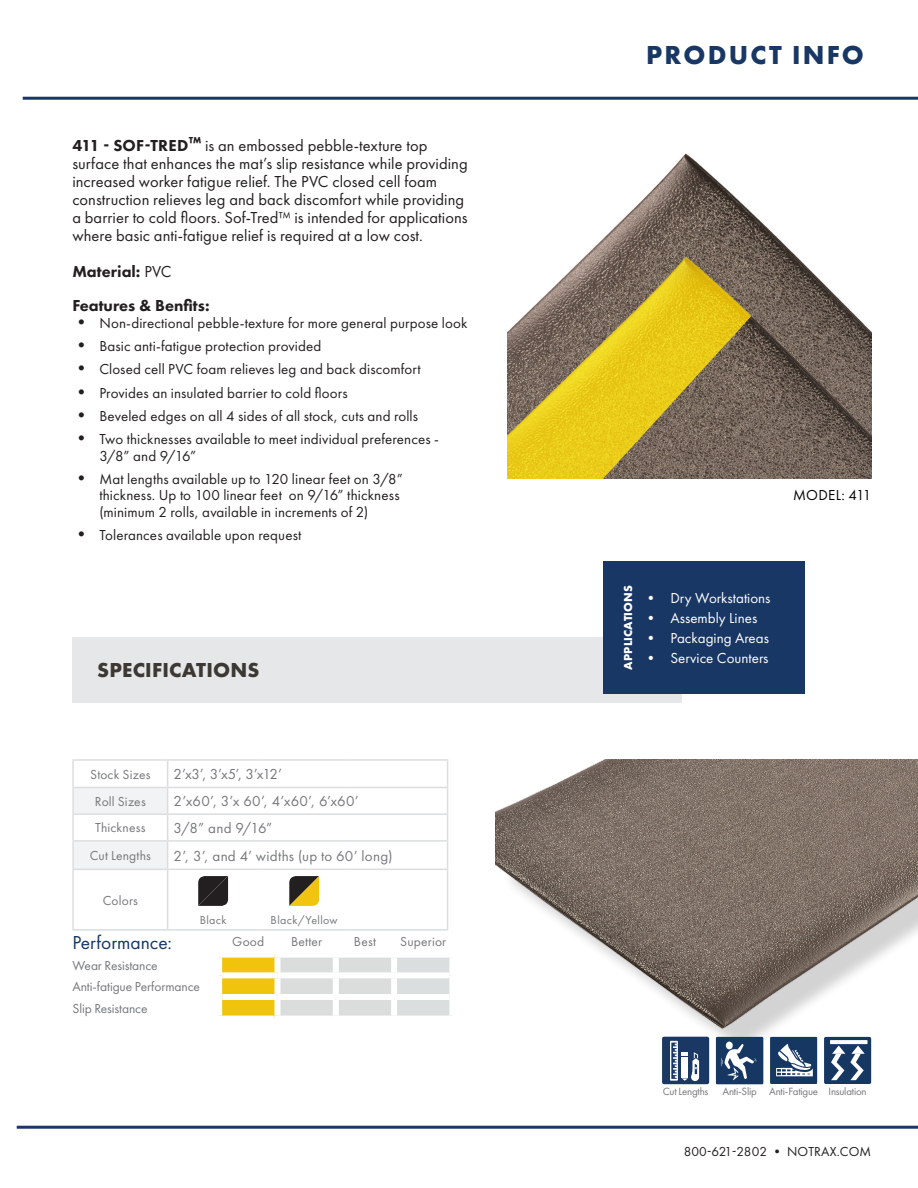
<style>
.page{position:relative;width:918px;height:1188px;background:#fff}
.page>*{position:absolute;margin:0;border:0;box-sizing:border-box;transform-origin:0 0}
.t1{font:700 27px "Futura New";letter-spacing:.08em;color:#193764}
.t2{font:700 21px "Futura New";letter-spacing:.01em;color:#3c3833}
.Paragraph_Style_2{font:19.5px "Futura New";color:#173763}
.Paragraph_Style_2-2{font:16.5px/18px "Futura New";letter-spacing:.005em;color:#231f20}
.Paragraph_Style_2-3{font:800 16.5px "Futura New";color:#231f20}
.t3{font:15px/16.5px "Futura New";letter-spacing:.01em;color:#231f20}
.t4{font:15px "Futura New";letter-spacing:.015em;color:#76787b}
.t5{font:15px "Futura New";color:#fff}
.Paragraph_Style_2-4{font:15px "Futura New";letter-spacing:.015em;color:#040503}
.Paragraph_Style_2-5{font:13.5px "Futura New";letter-spacing:.01em;color:#76787b}
.Paragraph_Style_2-6{font:13.5px "Futura New";letter-spacing:-.01em;color:#76787b}
.t6{font:13.5px "Futura New";letter-spacing:.01em;color:#231f20}
.t7{font:12px "Futura New";letter-spacing:.025em;color:#76787b}
.t8{font:700 12px "Futura New";letter-spacing:.01em;color:#fff}
.Paragraph_Style_2-7{font:10.95px "Futura New";letter-spacing:-.02em;color:#76787b}
.s1{font-weight:800}
.s2{font-weight:400}
.s3{font-size:18px}
</style>
<div class="page">
<img style="left:508px;top:153px;width:363px;height:326px">
<img style="left:495px;top:759px;width:423px;height:282px">
<div style="left:73px;top:637px;width:609px;height:65px;background:#e6e7e9"></div>
<div style="left:604px;top:561px;width:201px;height:133px;background:#193764"></div>
<hr style="left:23px;top:97px;width:895px;height:3px;background:#193764">
<hr style="left:17px;top:1126px;width:901px;height:3px;background:#193764">
<svg style="left:222px;top:958px;width:227px;height:58px;background:#e1d7a6"></svg>
<div style="left:394px;top:997px;width:58px;height:22px;background:#dbdede"></div>
<div style="left:391px;top:958px;width:6px;height:14px;background:#fff"></div>
<div style="left:391px;top:978px;width:6px;height:16px;background:#fff"></div>
<div style="left:391px;top:1000px;width:6px;height:16px;background:#fff"></div>
<div style="left:449px;top:997px;width:6px;height:19px;background:#fff"></div>
<div style="left:394px;top:1016px;width:61px;height:6px;background:#fff"></div>
<div style="left:222px;top:972px;width:55px;height:6px;background:#fff"></div>
<div style="left:336px;top:972px;width:58px;height:6px;background:#fff"></div>
<div style="left:394px;top:972px;width:55px;height:6px;background:#fff"></div>
<div style="left:222px;top:994px;width:55px;height:6px;background:#fff"></div>
<div style="left:336px;top:994px;width:58px;height:6px;background:#fff"></div>
<div style="left:394px;top:994px;width:55px;height:6px;background:#fff"></div>
<div style="left:274px;top:958px;width:6px;height:14px;background:#fff"></div>
<div style="left:274px;top:978px;width:6px;height:16px;background:#fff"></div>
<div style="left:274px;top:1000px;width:6px;height:16px;background:#fff"></div>
<div style="left:333px;top:958px;width:6px;height:14px;background:#fff"></div>
<div style="left:333px;top:978px;width:6px;height:16px;background:#fff"></div>
<div style="left:333px;top:1000px;width:6px;height:16px;background:#fff"></div>
<div style="left:277px;top:972px;width:59px;height:6px;background:#fff"></div>
<div style="left:277px;top:994px;width:59px;height:6px;background:#fff"></div>
<div style="left:73px;top:787px;width:95px;height:27px;background:#f2f3f4"></div>
<div style="left:73px;top:841px;width:95px;height:28px;background:#f2f3f4"></div>
<hr style="left:72px;top:759px;width:96px;height:2px;background:#dcdddf">
<hr style="left:72px;top:761px;width:2px;height:26px;background:#dcdddf">
<hr style="left:168px;top:759px;width:91px;height:2px;background:#dcdddf">
<hr style="left:259px;top:759px;width:91px;height:2px;background:#dcdddf">
<hr style="left:350px;top:759px;width:98px;height:2px;background:#dcdddf">
<hr style="left:72px;top:787px;width:96px;height:1px;background:#dcdddf">
<hr style="left:72px;top:788px;width:2px;height:25px;background:#dcdddf">
<hr style="left:168px;top:787px;width:91px;height:1px;background:#dcdddf">
<hr style="left:259px;top:787px;width:91px;height:1px;background:#dcdddf">
<hr style="left:350px;top:787px;width:98px;height:1px;background:#dcdddf">
<hr style="left:72px;top:813px;width:96px;height:2px;background:#dcdddf">
<hr style="left:72px;top:815px;width:2px;height:25px;background:#dcdddf">
<hr style="left:168px;top:813px;width:91px;height:2px;background:#dcdddf">
<hr style="left:259px;top:813px;width:91px;height:2px;background:#dcdddf">
<hr style="left:350px;top:813px;width:98px;height:2px;background:#dcdddf">
<hr style="left:72px;top:840px;width:96px;height:2px;background:#dcdddf">
<hr style="left:72px;top:842px;width:2px;height:27px;background:#dcdddf">
<hr style="left:168px;top:840px;width:91px;height:2px;background:#dcdddf">
<svg style="left:167px;top:761px;width:1px;height:108px"></svg>
<hr style="left:259px;top:840px;width:91px;height:2px;background:#dcdddf">
<hr style="left:350px;top:840px;width:98px;height:2px;background:#dcdddf">
<svg style="left:447px;top:761px;width:1px;height:108px"></svg>
<hr style="left:72px;top:869px;width:96px;height:1px;background:#dcdddf">
<hr style="left:72px;top:870px;width:2px;height:59px;background:#dcdddf">
<hr style="left:168px;top:869px;width:91px;height:1px;background:#dcdddf">
<hr style="left:167px;top:870px;width:1px;height:59px;background:#dcdddf">
<hr style="left:259px;top:869px;width:91px;height:1px;background:#dcdddf">
<hr style="left:350px;top:869px;width:98px;height:1px;background:#dcdddf">
<hr style="left:447px;top:870px;width:1px;height:59px;background:#dcdddf">
<hr style="left:72px;top:929px;width:96px;height:2px;background:#dcdddf">
<hr style="left:168px;top:929px;width:91px;height:2px;background:#dcdddf">
<hr style="left:259px;top:929px;width:91px;height:2px;background:#dcdddf">
<hr style="left:350px;top:929px;width:98px;height:2px;background:#dcdddf">
<svg style="left:198px;top:876px;width:30px;height:30px"></svg>
<svg style="left:289px;top:876px;width:30px;height:30px"></svg>
<div style="left:663px;top:1038px;width:45px;height:45px;background:#1a3863"></div>
<div style="left:662px;top:1037px;width:47px;height:47px;border:2px solid #1a3863"></div>
<svg style="left:670px;top:1041px;width:29px;height:40px"></svg>
<div style="left:716px;top:1037px;width:47px;height:47px;background:#173763"></div>
<svg style="left:726px;top:1041px;width:7px;height:9px"></svg>
<svg style="left:721px;top:1044px;width:35px;height:36px"></svg>
<div style="left:770px;top:1037px;width:47px;height:47px;background:#173763"></div>
<div style="left:824px;top:1037px;width:47px;height:47px;background:#173763;border-radius:2px"></div>
<svg style="left:776px;top:1044px;width:37px;height:32px"></svg>
<svg style="left:830px;top:1040px;width:38px;height:4px"></svg>
<svg style="left:831px;top:1046px;width:34px;height:34px"></svg>
<p class="Paragraph_Style_2-2" style="left:72px;top:136px;width:397px"><span class="s1">411 - SOF-TRED</span><sup>™</sup> is an embossed pebble-texture top surface that enhances the mat’s slip resistance while providing increased worker fatigue relief. The PVC closed cell foam construction relieves leg and back discomfort while providing a barrier to cold floors. Sof-Tred™ is intended for applications where basic anti-fatigue relief is required at a low cost.</p>
<p class="Paragraph_Style_2-3" style="left:72px;top:261px;width:101px">Material: <span class="s2">PVC</span></p>
<p class="Paragraph_Style_2-3" style="left:72px;top:295px;width:139px">Features &amp; Benfits:</p>
<p class="t3" style="left:72px;top:314px;width:397px"><span class="s3">•</span> Non-directional pebble-texture for more general purpose look</p>
<p class="t3" style="left:72px;top:338px;width:251px"><span class="s3">•</span> Basic anti-fatigue protection provided</p>
<p class="t3" style="left:72px;top:361px;width:350px"><span class="s3">•</span> Closed cell PVC foam relieves leg and back discomfort</p>
<p class="t3" style="left:72px;top:384px;width:277px"><span class="s3">•</span> Provides an insulated barrier to cold floors</p>
<p class="t3" style="left:72px;top:407px;width:347px"><span class="s3">•</span> Beveled edges on all 4 sides of all stock, cuts and rolls</p>
<p class="t3" style="left:99px;top:431px;width:341px;text-indent:-27px"><span class="s3">•</span> Two thicknesses available to meet individual preferences -<br>3/8” and 9/16”</p>
<p class="t3" style="left:99px;top:470px;width:305px;text-indent:-27px"><span class="s3">•</span> Mat lengths available up to 120 linear feet on 3/8” thickness. Up to 100 linear feet on 9/16” thickness (minimum 2 rolls, available in increments of 2)</p>
<p class="t3" style="left:72px;top:527px;width:230px"><span class="s3">•</span> Tolerances available upon request</p>
<p class="t2" style="left:97px;top:657px;width:164px">SPECIFICATIONS</p>
<p class="Paragraph_Style_2-5" style="left:90px;top:766px;width:62px">Stock Sizes</p>
<p class="t4" style="left:174px;top:765px;width:110px">2’x3’, 3’x5’, 3’x12’</p>
<p class="Paragraph_Style_2-5" style="left:95px;top:793px;width:52px">Roll Sizes</p>
<p class="t4" style="left:174px;top:792px;width:187px">2’x60’, 3’x 60’, 4’x60’, 6’x60’</p>
<p class="Paragraph_Style_2-5" style="left:95px;top:820px;width:52px">Thickness</p>
<p class="t4" style="left:174px;top:819px;width:100px">3/8” and 9/16”</p>
<p class="Paragraph_Style_2-5" style="left:90px;top:848px;width:63px">Cut Lengths</p>
<p class="t4" style="left:174px;top:847px;width:220px">2’, 3’, and 4’ widths (up to 60’ long)</p>
<p class="Paragraph_Style_2-5" style="left:103px;top:892px;width:37px">Colors</p>
<p class="t7" style="left:200px;top:913px;width:28px">Black</p>
<p class="t7" style="left:271px;top:913px;width:69px">Black/Yellow</p>
<p class="Paragraph_Style_2" style="left:72px;top:931px;width:101px">Performance:</p>
<p class="Paragraph_Style_2-5" style="left:232px;top:934px;width:34px">Good</p>
<p class="Paragraph_Style_2-5" style="left:291px;top:934px;width:33px">Better</p>
<p class="Paragraph_Style_2-5" style="left:354px;top:934px;width:23px">Best</p>
<p class="Paragraph_Style_2-5" style="left:400px;top:934px;width:47px">Superior</p>
<p class="Paragraph_Style_2-6" style="left:72px;top:957px;width:87px">Wear Resistance</p>
<p class="Paragraph_Style_2-6" style="left:72px;top:979px;width:129px">Anti-fatigue Performance</p>
<p class="Paragraph_Style_2-6" style="left:72px;top:1000px;width:77px">Slip Resistance</p>
<p class="t1" style="left:646px;top:38px;width:219px">PRODUCT INFO</p>
<p class="Paragraph_Style_2-4" style="left:793px;top:486px;width:80px">MODEL: 411</p>
<p class="t8" style="left:620px;top:670px;width:86px;rotate:-90deg">APPLICATIONS</p>
<p class="t5" style="left:643px;top:590px;width:129px">• Dry Workstations</p>
<p class="t5" style="left:643px;top:609px;width:115px">• Assembly Lines</p>
<p class="t5" style="left:643px;top:629px;width:127px">• Packaging Areas</p>
<p class="t5" style="left:643px;top:649px;width:127px">• Service Counters</p>
<p class="Paragraph_Style_2-7" style="left:663px;top:1085px;width:47px">Cut Lengths</p>
<p class="Paragraph_Style_2-7" style="left:722px;top:1085px;width:36px">Anti-Slip</p>
<p class="Paragraph_Style_2-7" style="left:769px;top:1085px;width:50px">Anti-Fatigue</p>
<p class="Paragraph_Style_2-7" style="left:829px;top:1085px;width:40px">Insulation</p>
<p class="t6" style="left:684px;top:1144px;width:189px">800-621-2802 • NOTRAX.COM</p>
</div>
